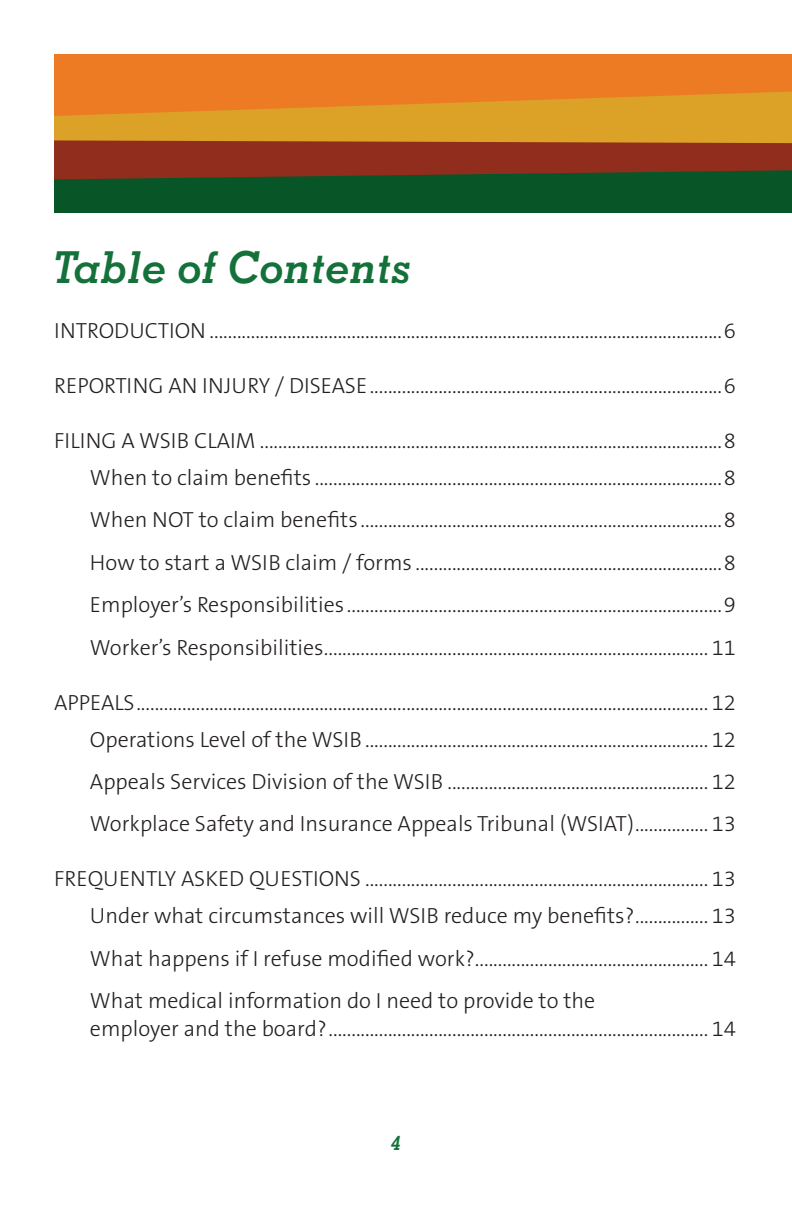
<style>
.page{position:relative;width:792px;height:1224px;background:#fff}
.page>*{position:absolute;margin:0;border:0;box-sizing:border-box;transform-origin:0 0}
.Sub_1{font:italic 700 44px "Memphis";color:#14713a}
.Copy{font:300 22px/28px "The Sans B3";color:#231f20}
.Sub_1-2{font:italic 700 20px "Memphis";color:#14713a}
</style>
<div class="page">
<div style="left:54px;top:146px;width:738px;height:67px;background:#085527"></div>
<div style="left:54px;top:54px;width:738px;height:67px;background:#ec7b23"></div>
<svg style="left:54px;top:91px;width:738px;height:49px;fill:#dca127"></svg>
<svg style="left:54px;top:140px;width:738px;height:39px;background:#84361d"></svg>
<p class="Sub_1" style="left:54px;top:240px;width:359px">Table of Contents</p>
<p class="Copy" style="left:54px;top:318px;width:684px">INTRODUCTION ................................................................................................................6</p>
<p class="Copy" style="left:54px;top:373px;width:684px">REPORTING AN INJURY / DISEASE.............................................................................6</p>
<p class="Copy" style="left:54px;top:428px;width:684px">FILING A WSIB CLAIM .....................................................................................................8</p>
<p class="Copy" style="left:90px;top:465px;width:648px">When to claim benefits .........................................................................................8</p>
<p class="Copy" style="left:90px;top:507px;width:648px">When NOT to claim benefits ...............................................................................8</p>
<p class="Copy" style="left:90px;top:549px;width:648px">How to start a WSIB claim / forms ...................................................................8</p>
<p class="Copy" style="left:90px;top:592px;width:648px">Employer’s Responsibilities ..................................................................................9</p>
<p class="Copy" style="left:90px;top:634px;width:648px">Worker’s Responsibilities.................................................................................... 11</p>
<p class="Copy" style="left:54px;top:689px;width:684px">APPEALS............................................................................................................................. 12</p>
<p class="Copy" style="left:90px;top:726px;width:648px">Operations Level of the WSIB ........................................................................... 12</p>
<p class="Copy" style="left:90px;top:769px;width:648px">Appeals Services Division of the WSIB ......................................................... 12</p>
<p class="Copy" style="left:90px;top:811px;width:648px">Workplace Safety and Insurance Appeals Tribunal (WSIAT)................ 13</p>
<p class="Copy" style="left:54px;top:866px;width:684px">FREQUENTLY ASKED QUESTIONS ........................................................................... 13</p>
<p class="Copy" style="left:90px;top:903px;width:648px">Under what circumstances will WSIB reduce my benefits?................ 13</p>
<p class="Copy" style="left:90px;top:945px;width:648px">What happens if I refuse modified work?................................................... 14</p>
<p class="Copy" style="left:90px;top:988px;width:648px">What medical information do I need to provide to the<br>employer and the board?................................................................................... 14</p>
<p class="Sub_1-2" style="left:391px;top:1130px;width:11px">4</p>
</div>
